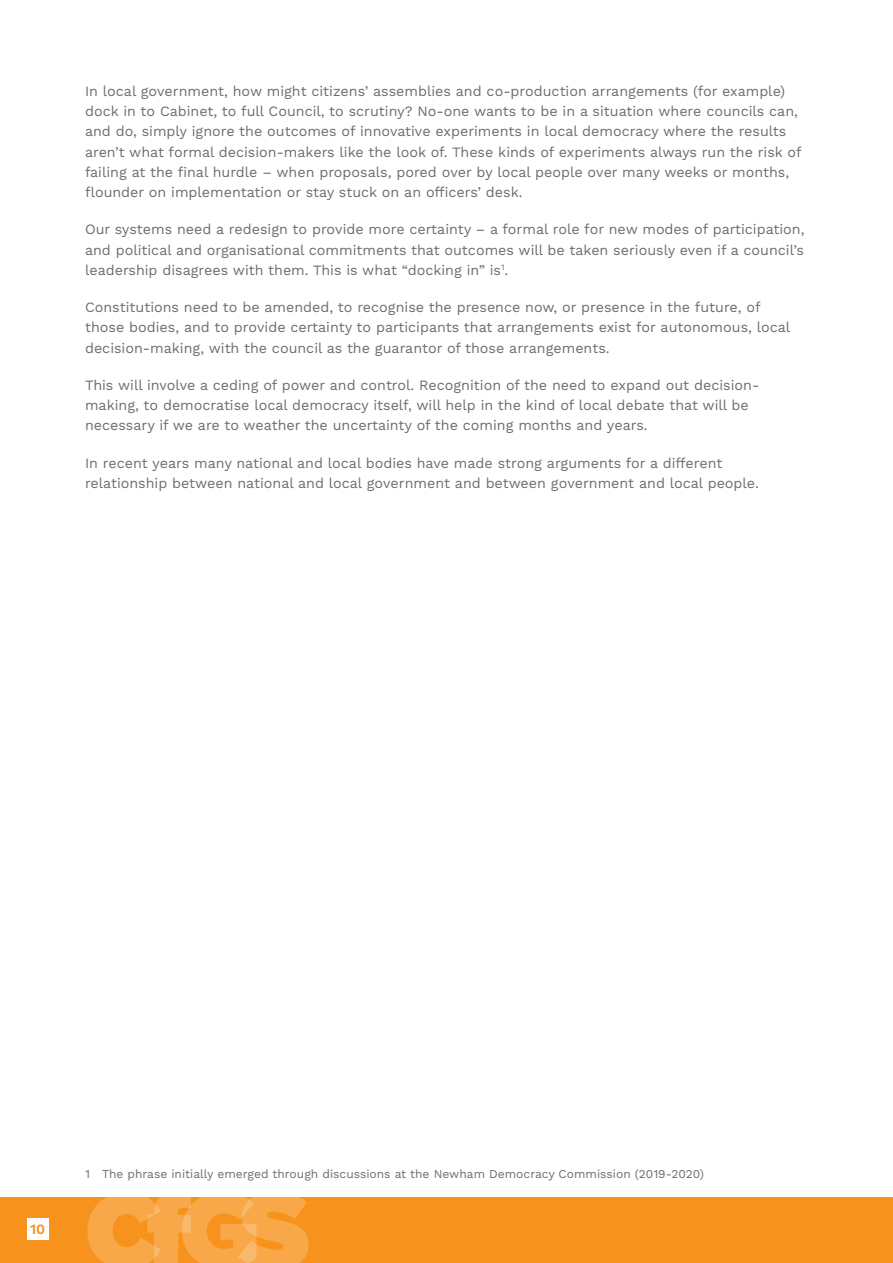
<style>
.page{position:relative;width:893px;height:1263px;background:#fff}
.page>*{position:absolute;margin:0;border:0;box-sizing:border-box;transform-origin:0 0}
.t1{font:14.25px/20.2px "Work Sans";color:#6c6d70}
.t2{font:600 14.25px "Work Sans";color:#f7931d}
.t3{font:12px "Work Sans";color:#6c6d70}
</style>
<div class="page">
<div style="left:0;top:1197px;width:893px;height:66px;background:#f7931d"></div>
<div style="left:27px;top:1218px;width:21px;height:22px;background:#fff"></div>
<svg style="left:87px;top:1197px;width:222px;height:66px"></svg>
<hr style="left:892px;top:1196px;width:1px;height:67px;background:#f7931d">
<p class="t1" style="left:85px;top:82px;width:718px">In local government, how might citizens’ assemblies and co-production arrangements (for example) dock in to Cabinet, to full Council, to scrutiny? No-one wants to be in a situation where councils can, and do, simply ignore the outcomes of innovative experiments in local democracy where the results aren’t what formal decision-makers like the look of. These kinds of experiments always run the risk of failing at the final hurdle – when proposals, pored over by local people over many weeks or months, flounder on implementation or stay stuck on an officers’ desk.</p>
<p class="t1" style="left:85px;top:220px;width:721px;text-align:justify">Our systems need a redesign to provide more certainty – a formal role for new modes of participation, and political and organisational commitments that outcomes will be taken seriously even if a council’s leadership disagrees with them. This is what “docking in” is<sup>1</sup>.</p>
<p class="t1" style="left:85px;top:298px;width:707px">Constitutions need to be amended, to recognise the presence now, or presence in the future, of those bodies, and to provide certainty to participants that arrangements exist for autonomous, local decision-making, with the council as the guarantor of those arrangements.</p>
<p class="t1" style="left:85px;top:376px;width:676px">This will involve a ceding of power and control. Recognition of the need to expand out decision&shy;making, to democratise local democracy itself, will help in the kind of local debate that will be necessary if we are to weather the uncertainty of the coming months and years.</p>
<p class="t1" style="left:85px;top:453px;width:675px">In recent years many national and local bodies have made strong arguments for a different relationship between national and local government and between government and local people.</p>
<p class="t2" style="left:30px;top:1221px;width:17px">10</p>
<p class="t3" style="left:85px;top:1167px;width:621px">1 The phrase initially emerged through discussions at the Newham Democracy Commission (2019-2020)</p>
</div>
